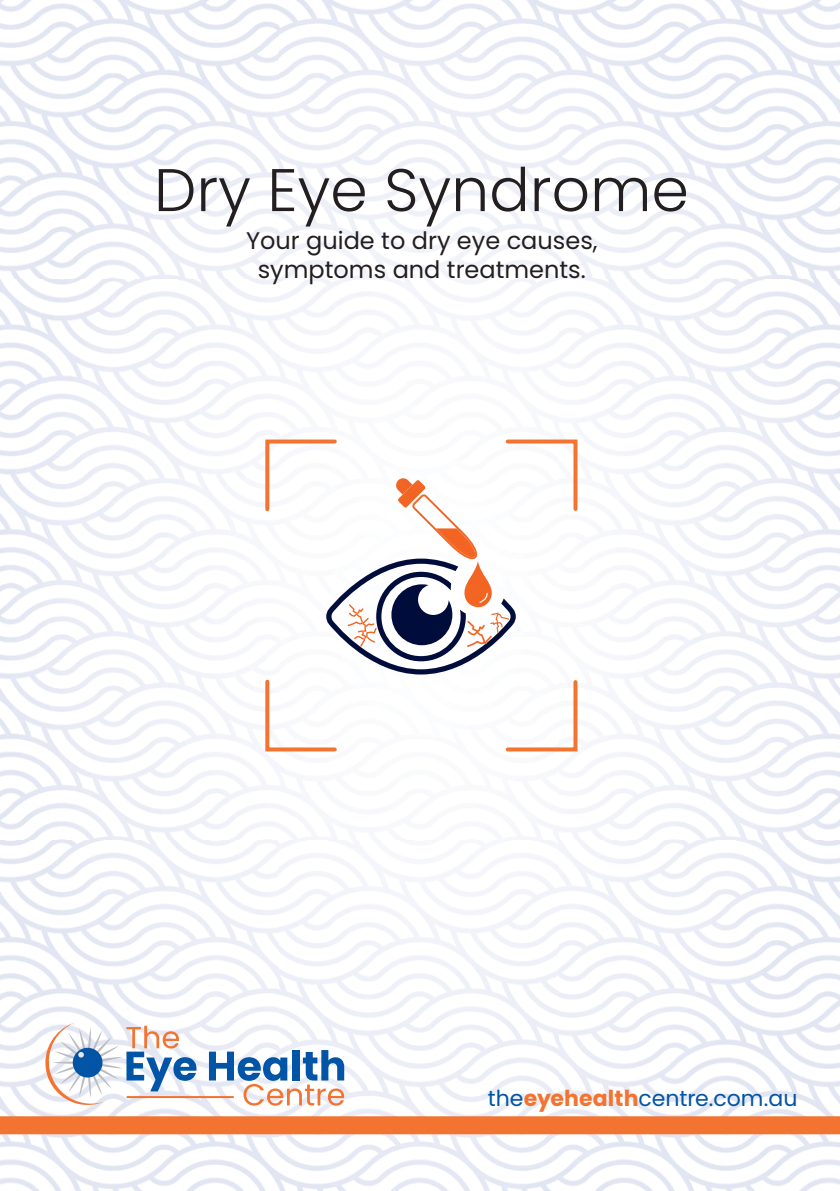
<style>
.page{position:relative;width:840px;height:1191px;background:#fff}
.page>*{position:absolute;margin:0;border:0;box-sizing:border-box;transform-origin:0 0}
.t1{font:300 60px "Poppins";color:#231f20}
.t2{font:24px/28.8px "Poppins";color:#231f20;text-align:center}
.t3{font:22px "Poppins";color:#0154a6}
.s1{font-weight:700;color:#f37331}
</style>
<div class="page">
<img style="left:0;top:0;width:839px;height:560px">
<img style="left:0;top:560px;width:280px;height:556px">
<img style="left:559px;top:560px;width:280px;height:280px">
<img style="left:279px;top:840px;width:560px;height:276px">
<img style="left:0;top:1134px;width:839px;height:57px">
<svg style="left:263px;top:437px;width:75px;height:76px"></svg>
<svg style="left:503px;top:437px;width:76px;height:76px"></svg>
<svg style="left:263px;top:677px;width:74px;height:76px"></svg>
<svg style="left:505px;top:678px;width:74px;height:75px"></svg>
<img style="left:411px;top:494px;width:69px;height:64px">
<img style="left:395px;top:478px;width:17px;height:16px">
<img style="left:397px;top:480px;width:28px;height:27px">
<img style="left:435px;top:528px;width:40px;height:29px">
<img style="left:326px;top:558px;width:189px;height:116px">
<img style="left:376px;top:572px;width:89px;height:89px">
<img style="left:391px;top:584px;width:61px;height:61px">
<img style="left:347px;top:608px;width:1px;height:18px">
<svg style="left:348px;top:604px;width:28px;height:42px"></svg>
<img style="left:467px;top:621px;width:24px;height:26px">
<img style="left:490px;top:612px;width:19px;height:21px">
<div style="left:0;top:1116px;width:839px;height:18px;background:#f37331"></div>
<svg style="left:209px;top:1050px;width:135px;height:55px"></svg>
<svg style="left:45px;top:1022px;width:151px;height:83px"></svg>
<hr style="left:126px;top:1096px;width:108px;height:2px;background:#f37331">
<h1 class="t1" style="left:154px;top:155px;width:536px">Dry Eye Syndrome</h1>
<p class="t2" style="left:246px;top:227px;width:353px">Your guide to dry eye causes, symptoms and treatments.</p>
<p class="t3" style="left:487px;top:1085px;width:311px">the<span class="s1">eyehealth</span>centre.com.au</p>
</div>
